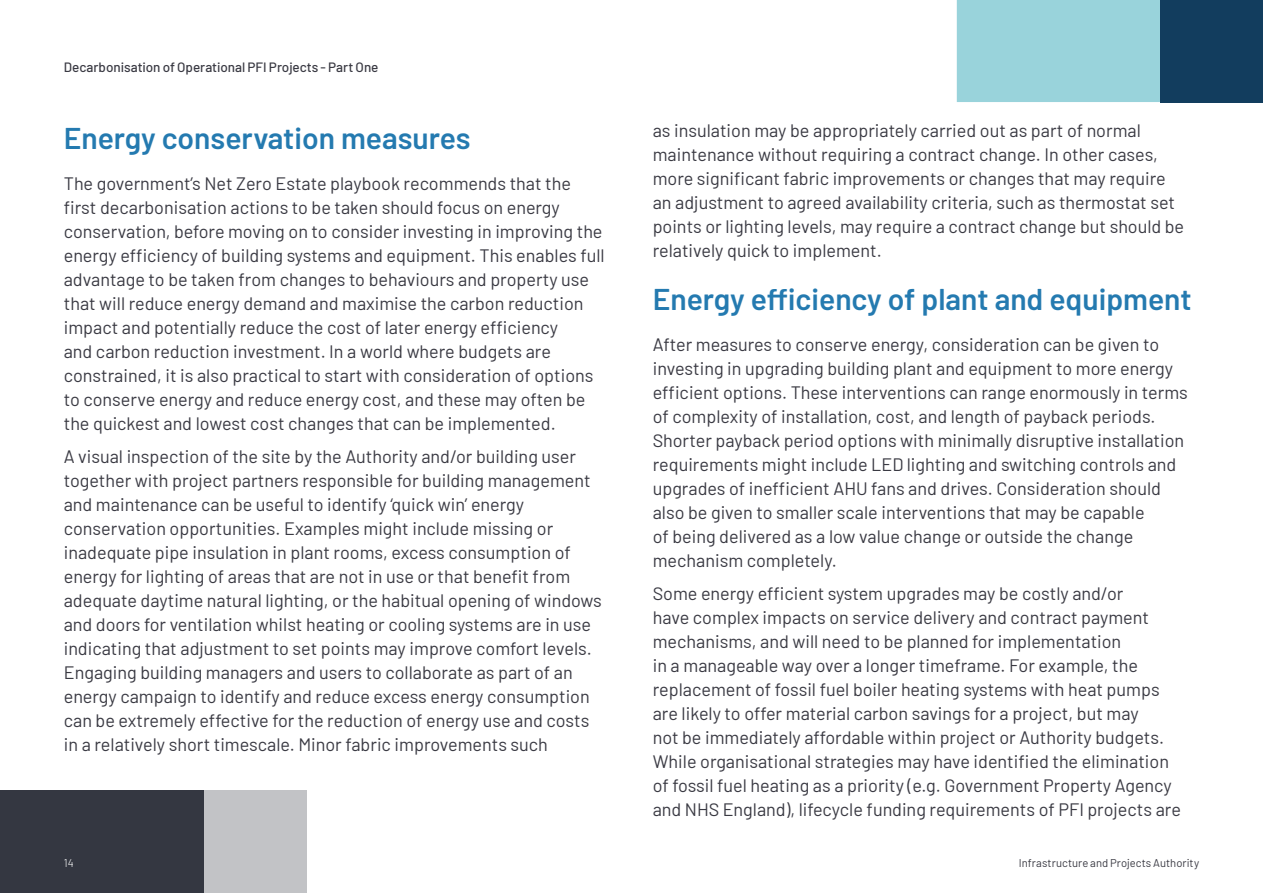
<style>
.page{position:relative;width:1263px;height:893px;background:#fff}
.page>*{position:absolute;margin:0;border:0;box-sizing:border-box;transform-origin:0 0}
.Heading_3{font:600 30px "Barlow";color:#247ab0}
.Body_Copy{font:18px/24px "Barlow";color:#3a3a43}
.t1{font:500 13.5px "Barlow";letter-spacing:-.005em;color:#3a3a43}
.t2{font:11.25px "Barlow";letter-spacing:.005em;color:#3a3a43}
.t3{font:300 11.25px "Barlow";color:#fff}
</style>
<div class="page">
<div style="left:102px;top:791px;width:102px;height:102px;background:#343741"></div>
<div style="left:0;top:791px;width:102px;height:102px;background:#343741"></div>
<div style="left:204px;top:791px;width:102px;height:102px;background:#c2c3c6"></div>
<div style="left:957px;top:0;width:204px;height:102px;background:#99d3db"></div>
<div style="left:1161px;top:0;width:102px;height:102px;background:#123d5e"></div>
<p class="t1" style="left:64px;top:58px;width:316px">Decarbonisation of Operational PFI Projects ‑ Part One</p>
<h3 class="Heading_3" style="left:64px;top:116px;width:408px">Energy conservation measures</h3>
<p class="Body_Copy" style="left:64px;top:170px;width:542px">The government’s Net Zero Estate playbook recommends that the first decarbonisation actions to be taken should focus on energy conservation, before moving on to consider investing in improving the energy efficiency of building systems and equipment. This enables full advantage to be taken from changes to behaviours and property use that will reduce energy demand and maximise the carbon reduction impact and potentially reduce the cost of later energy efficiency<br>and carbon reduction investment. In a world where budgets are constrained, it is also practical to start with consideration of options to conserve energy and reduce energy cost, and these may often be the quickest and lowest cost changes that can be implemented.</p>
<p class="Body_Copy" style="left:64px;top:443px;width:539px">A visual inspection of the site by the Authority and/or building user together with project partners responsible for building management and maintenance can be useful to identify ‘quick win’ energy conservation opportunities. Examples might include missing or inadequate pipe insulation in plant rooms, excess consumption of energy for lighting of areas that are not in use or that benefit from adequate daytime natural lighting, or the habitual opening of windows and doors for ventilation whilst heating or cooling systems are in use indicating that adjustment to set points may improve comfort levels.<br>Engaging building managers and users to collaborate as part of an energy campaign to identify and reduce excess energy consumption can be extremely effective for the reduction of energy use and costs in a relatively short timescale. Minor fabric improvements such</p>
<p class="Body_Copy" style="left:653px;top:117px;width:533px">as insulation may be appropriately carried out as part of normal maintenance without requiring a contract change. In other cases, more significant fabric improvements or changes that may require an adjustment to agreed availability criteria, such as thermostat set points or lighting levels, may require a contract change but should be relatively quick to implement.</p>
<h3 class="Heading_3" style="left:653px;top:277px;width:541px">Energy efficiency of plant and equipment</h3>
<p class="Body_Copy" style="left:653px;top:331px;width:537px">After measures to conserve energy, consideration can be given to investing in upgrading building plant and equipment to more energy efficient options. These interventions can range enormously in terms of complexity of installation, cost, and length of payback periods.<br>Shorter payback period options with minimally disruptive installation requirements might include LED lighting and switching controls and upgrades of inefficient AHU fans and drives. Consideration should also be given to smaller scale interventions that may be capable<br>of being delivered as a low value change or outside the change mechanism completely.</p>
<p class="Body_Copy" style="left:653px;top:580px;width:530px">Some energy efficient system upgrades may be costly and/or<br>have complex impacts on service delivery and contract payment mechanisms, and will need to be planned for implementation<br>in a manageable way over a longer timeframe. For example, the replacement of fossil fuel boiler heating systems with heat pumps are likely to offer material carbon savings for a project, but may<br>not be immediately affordable within project or Authority budgets.<br>While organisational strategies may have identified the elimination of fossil fuel heating as a priority (e.g. Government Property Agency and NHS England), lifecycle funding requirements of PFI projects are</p>
<p class="t3" style="left:64px;top:855px;width:12px">14</p>
<p class="t2" style="left:1019px;top:855px;width:182px">Infrastructure and Projects Authority</p>
</div>
